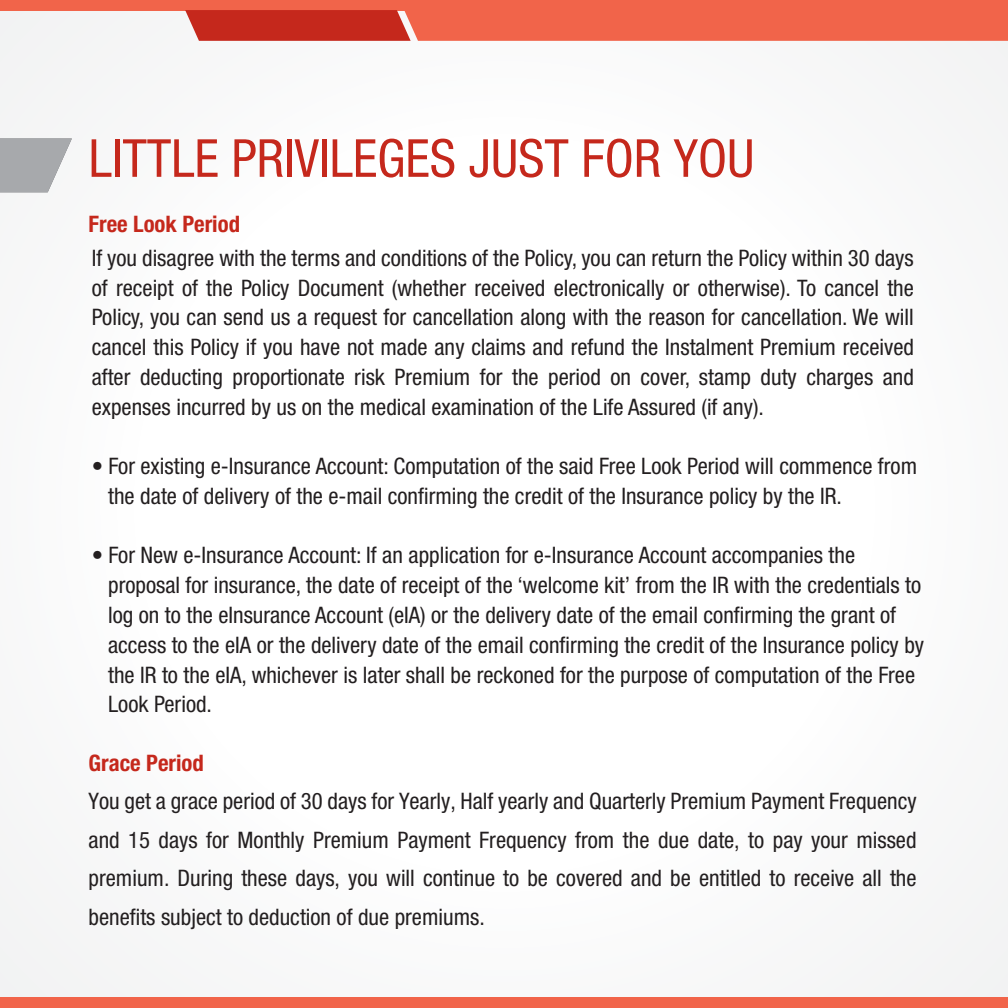
<style>
.page{position:relative;width:1008px;height:1008px;background:#fff}
.page>*{position:absolute;margin:0;border:0;box-sizing:border-box;transform-origin:0 0}
.t1{font:condensed 52.5px "Helvetica Neue LT Std";color:#c5281c}
.t2{font:condensed 22.75px/29.8px "Helvetica Neue LT Std";color:#231f20;text-align:justify}
.t3{font:700 condensed 22.75px "Helvetica Neue LT Std";color:#c5281c}
</style>
<div class="page">
<div style="left:0;top:998px;width:1008px;height:10px;background:#f1644a"></div>
<div style="left:0;top:0;width:1008px;height:10px;background:#f1644a"></div>
<svg style="left:185px;top:10px;width:823px;height:31px;background:#e55742"></svg>
<svg style="left:0;top:138px;width:72px;height:54px"></svg>
<h1 class="t1" style="left:89px;top:128px;width:667px">LITTLE PRIVILEGES JUST FOR YOU</h1>
<p class="t3" style="left:89px;top:210px;width:153px">Free Look Period</p>
<p class="t2" style="left:92px;top:243px;width:824px">If you disagree with the terms and conditions of the Policy, you can return the Policy within 30 days of receipt of the Policy Document (whether received electronically or otherwise). To cancel the Policy, you can send us a request for cancellation along with the reason for cancellation. We will cancel this Policy if you have not made any claims and refund the Instalment Premium received after deducting proportionate risk Premium for the period on cover, stamp duty charges and expenses incurred by us on the medical examination of the Life Assured (if any).</p>
<p class="t2" style="left:108px;top:451px;width:810px;text-indent:-16px">• For existing e-Insurance Account: Computation of the said Free Look Period will commence from the date of delivery of the e-mail confirming the credit of the Insurance policy by the IR.</p>
<p class="t2" style="left:108px;top:540px;width:817px;text-align:left;text-indent:-16px">• For New e-Insurance Account: If an application for e-Insurance Account accompanies the proposal for insurance, the date of receipt of the ‘welcome kit’ from the IR with the credentials to log on to the eInsurance Account (eIA) or the delivery date of the email confirming the grant of access to the eIA or the delivery date of the email confirming the credit of the Insurance policy by the IR to the eIA, whichever is later shall be reckoned for the purpose of computation of the Free Look Period.</p>
<p class="t3" style="left:89px;top:749px;width:117px">Grace Period</p>
<p class="t2" style="left:89px;top:782px;width:830px;line-height:38.5px">You get a grace period of 30 days for Yearly, Half yearly and Quarterly Premium Payment Frequency and 15 days for Monthly Premium Payment Frequency from the due date, to pay your missed premium. During these days, you will continue to be covered and be entitled to receive all the benefits subject to deduction of due premiums.</p>
</div>
